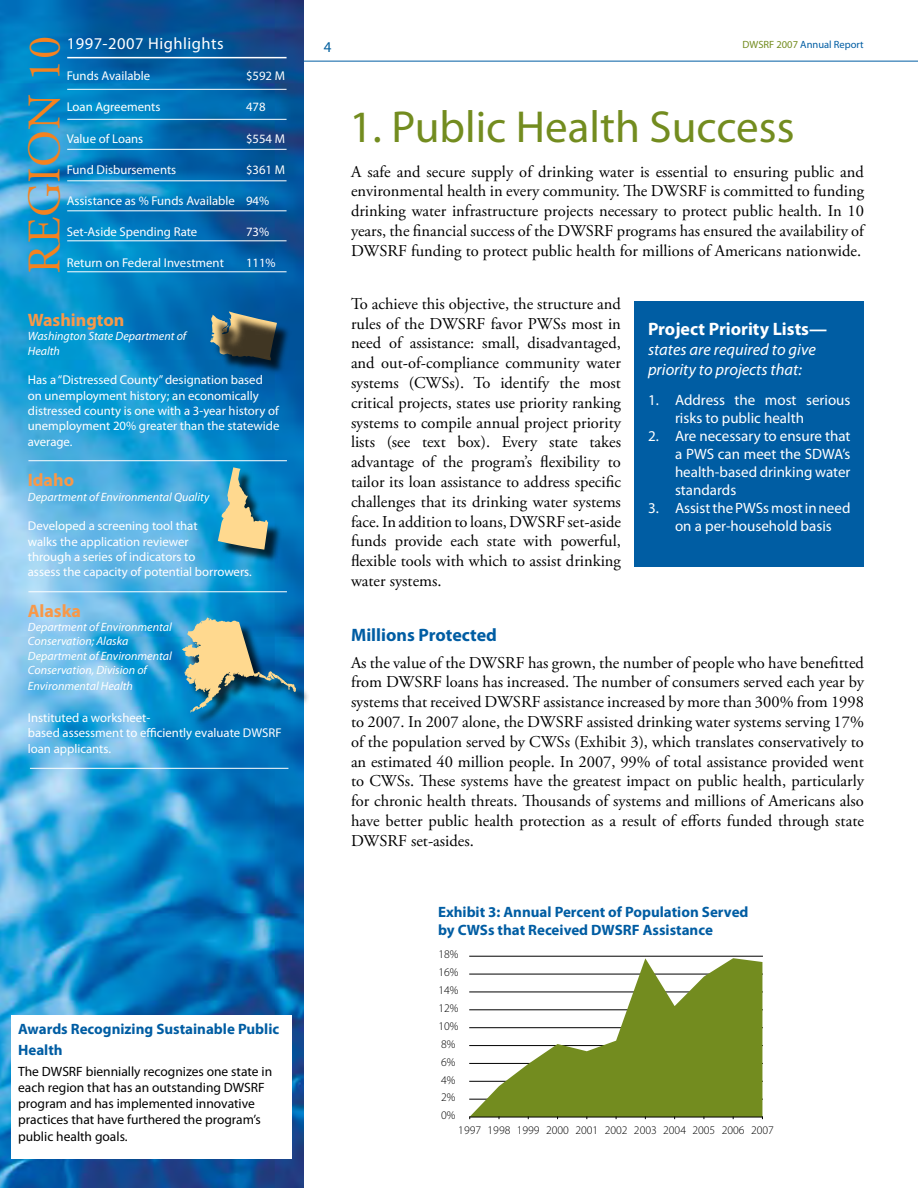
<style>
.page{position:relative;width:918px;height:1188px;background:#fff}
.page>*{position:absolute;margin:0;border:0;box-sizing:border-box;transform-origin:0 0}
.t1{font:46.5px "Adobe Garamond Pro";color:#f5821f}
.t2{font:45px "Myriad Pro";color:#738c1f}
.t3{font:700 18px "Myriad Pro";color:#f89848}
.t4{font:700 18px "Myriad Pro";color:#fff}
.t5{font:700 18px "Myriad Pro";color:#005da3}
.t6{font:16.5px/19.8px "Adobe Garamond Pro";color:#000;text-align:justify}
.t7{font:italic 16.5px/19.8px "Myriad Pro";color:#fff}
.t8{font:16.5px "Myriad Pro";letter-spacing:.03em;color:#fff}
.t9{font:15px/18px "Myriad Pro";color:#fff}
.t10{font:700 15px/18px "Myriad Pro";color:#005da3}
.t11{font:13.5px/16.2px "Myriad Pro";color:#000}
.t12{font:12.75px/15.3px "Myriad Pro";color:#fff}
.t13{font:italic 12px/14.4px "Myriad Pro";color:#fff}
.t14{font:300 11.7px "Myriad Pro";color:#000}
.t15{font:10.5px "Myriad Pro";color:#005da3}
.s1{color:#738c1f}
</style>
<div class="page">
<img style="left:0;top:0;width:304px;height:1188px">
<svg style="left:210px;top:311px;width:67px;height:49px"></svg>
<hr style="left:67px;top:89px;width:220px;height:1px;background:#fff">
<hr style="left:67px;top:119px;width:220px;height:1px;background:#fff">
<hr style="left:67px;top:149px;width:220px;height:1px;background:#fff">
<hr style="left:67px;top:181px;width:220px;height:1px;background:#fff">
<hr style="left:67px;top:211px;width:220px;height:1px;background:#fff">
<hr style="left:67px;top:241px;width:220px;height:1px;background:#fff">
<hr style="left:67px;top:272px;width:220px;height:1px;background:#fff">
<hr style="left:67px;top:57px;width:220px;height:1px;background:#fff">
<div style="left:634px;top:302px;width:230px;height:265px;background:#005da3"></div>
<hr style="left:304px;top:61px;width:614px;height:1px;background:#005da3">
<hr style="left:28px;top:460px;width:259px;height:1px;background:#fff">
<hr style="left:28px;top:592px;width:259px;height:1px;background:#fff">
<div style="left:212px;top:313px;width:80px;height:62px;background:#000;opacity:.75"></div>
<div style="left:220px;top:469px;width:64px;height:96px;background:#000;opacity:.75"></div>
<svg style="left:218px;top:467px;width:50px;height:83px"></svg>
<div style="left:184px;top:620px;width:127px;height:107px;background:#000;opacity:.75"></div>
<svg style="left:182px;top:617px;width:114px;height:96px"></svg>
<hr style="left:30px;top:768px;width:258px;height:1px;background:#fff">
<div style="left:11px;top:1015px;width:281px;height:144px;background:#fff"></div>
<hr style="left:470px;top:956px;width:292px;height:1px;background:#010101">
<svg style="left:470px;top:958px;width:292px;height:159px;fill:#738c1f"></svg>
<hr style="left:470px;top:1117px;width:292px;height:1px;background:#010101">
<h1 class="t1" style="left:17px;top:274px;width:241px;rotate:-90deg">REG ON 10</h1>
<p class="t8" style="left:67px;top:33px;width:158px">1997-2007 Highlights</p>
<p class="t15" style="left:742px;top:38px;width:123px"><span class="s1">DWSRF 2007</span> Annual Report</p>
<p class="t12" style="left:67px;top:68px;width:85px">Funds Available</p>
<p class="t12" style="left:246px;top:68px;width:41px">$592 M</p>
<p class="t12" style="left:67px;top:99px;width:95px">Loan Agreements</p>
<p class="t12" style="left:67px;top:130px;width:78px">Value of Loans</p>
<p class="t12" style="left:246px;top:99px;width:21px">478</p>
<p class="t12" style="left:246px;top:130px;width:41px">$554 M</p>
<p class="t2" style="left:350px;top:99px;width:447px">1. Public Health Success</p>
<p class="t6" style="left:351px;top:162px;width:515px">A safe and secure supply of drinking water is essential to ensuring public and environmental health in every community. The DWSRF is committed to funding drinking water infrastructure projects necessary to protect public health. In 10 years, the financial success of the DWSRF programs has ensured the availability of DWSRF funding to protect public health for millions of Americans nationwide.</p>
<p class="t6" style="left:351px;top:294px;width:272px">To achieve this objective, the structure and rules of the DWSRF favor PWSs most in need of assistance: small, disadvantaged, and out-of-compliance community water systems (CWSs). To identify the most critical projects, states use priority ranking systems to compile annual project priority lists (see text box). Every state takes advantage of the program’s flexibility to tailor its loan assistance to address specific challenges that its drinking water systems face. In addition to loans, DWSRF set-aside funds provide each state with powerful, flexible tools with which to assist drinking water systems.</p>
<p class="t5" style="left:351px;top:623px;width:148px">Millions Protected</p>
<p class="t6" style="left:351px;top:653px;width:515px">As the value of the DWSRF has grown, the number of people who have benefitted from DWSRF loans has increased. The number of consumers served each year by systems that received DWSRF assistance increased by more than 300% from 1998 to 2007. In 2007 alone, the DWSRF assisted drinking water systems serving 17% of the population served by CWSs (Exhibit 3), which translates conservatively to an estimated 40 million people. In 2007, 99% of total assistance provided went to CWSs. These systems have the greatest impact on public health, particularly for chronic health threats. Thousands of systems and millions of Americans also have better public health protection as a result of efforts funded through state DWSRF set-asides.</p>
<p class="t12" style="left:67px;top:162px;width:111px">Fund Disbursements</p>
<p class="t12" style="left:246px;top:162px;width:41px">$361 M</p>
<p class="t12" style="left:67px;top:193px;width:204px">Assistance as % Funds Available 94%</p>
<p class="t12" style="left:67px;top:224px;width:132px">Set-Aside Spending Rate</p>
<p class="t12" style="left:67px;top:255px;width:159px">Return on Federal Investment</p>
<h1 class="t1" style="left:17px;top:183px;width:17px;rotate:-90deg">I</h1>
<p class="t12" style="left:246px;top:224px;width:25px">73%</p>
<p class="t12" style="left:246px;top:255px;width:31px">111%</p>
<p class="t3" style="left:28px;top:308px;width:98px">Washington</p>
<p class="t13" style="left:28px;top:329px;width:160px">Washington State Department of<br>Health</p>
<p class="t12" style="left:28px;top:372px;width:253px">Has a “Distressed County” designation based on unemployment history; an economically distressed county is one with a 3-year history of unemployment 20% greater than the statewide average.</p>
<p class="t3" style="left:28px;top:468px;width:48px">Idaho</p>
<p class="t13" style="left:28px;top:489px;width:183px">Department of Environmental Quality</p>
<p class="t12" style="left:28px;top:518px;width:225px">Developed a screening tool that<br>walks the application reviewer<br>through a series of indicators to<br>assess the capacity of potential borrowers.</p>
<p class="t3" style="left:28px;top:599px;width:55px">Alaska</p>
<p class="t13" style="left:28px;top:620px;width:146px">Department of Environmental<br>Conservation; Alaska<br>Department of Environmental<br>Conservation, Division of</p>
<p class="t13" style="left:28px;top:679px;width:107px">Environmental Health</p>
<p class="t12" style="left:28px;top:710px;width:255px">Instituted a worksheet-<br>based assessment to efficiently evaluate DWSRF loan applicants.</p>
<p class="t4" style="left:648px;top:318px;width:181px">Project Priority Lists—</p>
<p class="t7" style="left:648px;top:340px;width:169px">states are required to give priority to projects that:</p>
<p class="t9" style="left:675px;top:391px;width:177px;text-indent:-27px">1. Address the most serious risks to public health</p>
<p class="t9" style="left:675px;top:427px;width:177px;text-align:justify;text-indent:-27px">2. Are necessary to ensure that a PWS can meet the SDWA’s health-based drinking water standards</p>
<p class="t9" style="left:648px;top:499px;width:204px;text-align:center">3. Assist the PWSs most in need on a per-household basis</p>
<p class="t10" style="left:438px;top:903px;width:312px">Exhibit 3: Annual Percent of Population Served by CWSs that Received DWSRF Assistance</p>
<p class="t14" style="left:438px;top:948px;width:22px">18%</p>
<p class="t14" style="left:438px;top:965px;width:22px">16%</p>
<p class="t14" style="left:438px;top:983px;width:22px">14%</p>
<p class="t10" style="left:18px;top:1018px;width:263px;line-height:21px">Awards Recognizing Sustainable Public<br>Health</p>
<p class="t11" style="left:18px;top:1063px;width:256px">The DWSRF biennially recognizes one state in each region that has an outstanding DWSRF program and has implemented innovative practices that have furthered the program’s public health goals.</p>
<p class="t14" style="left:438px;top:1001px;width:22px">12%</p>
<p class="t14" style="left:438px;top:1019px;width:22px">10%</p>
<p class="t14" style="left:441px;top:1037px;width:16px">8%</p>
<p class="t14" style="left:441px;top:1055px;width:16px">6%</p>
<p class="t14" style="left:441px;top:1073px;width:16px">4%</p>
<p class="t14" style="left:441px;top:1090px;width:16px">2%</p>
<p class="t14" style="left:441px;top:1108px;width:16px">0%</p>
<p class="t14" style="left:458px;top:1123px;width:317px">1997 1998 1999 2000 2001 2002 2003 2004 2005 2006 2007</p>
</div>
